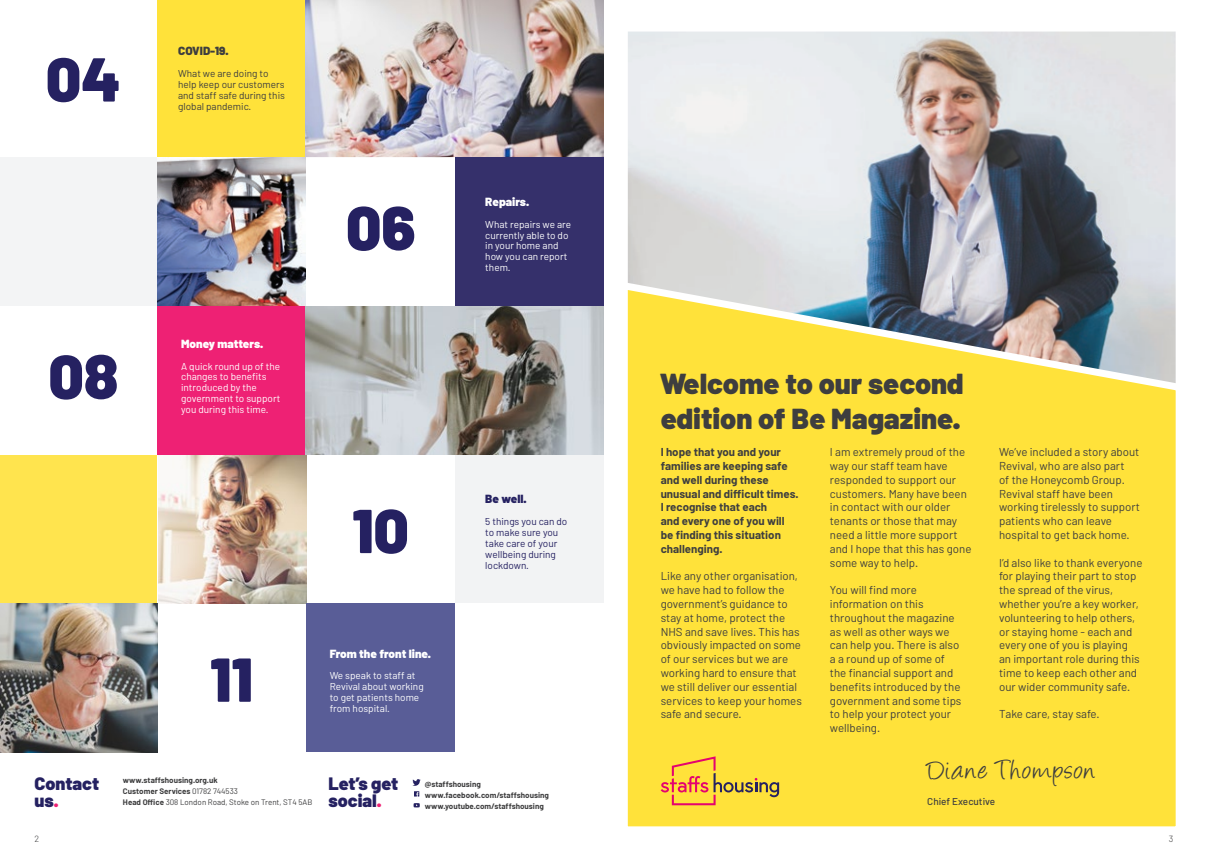
<style>
.page{position:relative;width:1208px;height:859px;background:#fff}
.page>*{position:absolute;margin:0;border:0;box-sizing:border-box;transform-origin:0 0}
.t1{font:900 61.8px "Barlow";color:#252161}
.t2{font:31px "Angelina";letter-spacing:.05em;color:#3e3e3f}
.t3{font:900 29px/34.8px "Barlow";color:#3e3e3f}
.t4{font:900 18px/17px "Barlow";color:#252161}
.t5{font:900 11.8px "Barlow";color:#fff}
.t6{font:900 11.8px "Barlow";color:#3e3e3f}
.t7{font:900 11.8px "Barlow";color:#252161}
.t8{font:11.5px/13.8px "Barlow";color:#3e3e3f}
.t9{font:700 11.5px/13.8px "Barlow";color:#3e3e3f}
.t10{font:10px/10.9px "Barlow";color:#fff}
.t11{font:10px/10.9px "Barlow";color:#3e3e3f}
.t12{font:10px/10.9px "Barlow";color:#252161}
.t13{font:500 10px "Barlow";color:#3e3e3f}
.t14{font:300 9px "Barlow";color:#3e3e3f}
.t15{font:700 8px "Barlow";color:#3e3e3f}
.t16{font:8px "Barlow";color:#3e3e3f}
.s1{color:#ee2174}
.s2{font-weight:400}
.s3{font-weight:700}
</style>
<div class="page">
<div style="left:455px;top:455px;width:149px;height:148px;background:#f2f3f4"></div>
<div style="left:157px;top:0;width:149px;height:157px;background:#ffe23a"></div>
<img style="left:306px;top:0;width:298px;height:157px">
<div style="left:0;top:157px;width:157px;height:149px;background:#f2f3f4"></div>
<img style="left:157px;top:157px;width:149px;height:149px">
<img style="left:158px;top:455px;width:149px;height:148px">
<div style="left:455px;top:157px;width:149px;height:149px;background:#35306b"></div>
<div style="left:157px;top:306px;width:149px;height:149px;background:#ee2174"></div>
<img style="left:306px;top:306px;width:298px;height:149px">
<div style="left:0;top:455px;width:157px;height:148px;background:#ffe44e"></div>
<img style="left:0;top:603px;width:157px;height:149px">
<div style="left:306px;top:603px;width:149px;height:149px;background:#595d97"></div>
<img style="left:628px;top:32px;width:547px;height:245px">
<svg style="left:627px;top:277px;width:549px;height:550px;background:#f3db48"></svg>
<svg style="left:412px;top:779px;width:8px;height:17px"></svg>
<svg style="left:413px;top:803px;width:7px;height:4px"></svg>
<svg style="left:660px;top:756px;width:119px;height:49px;background:#eec141"></svg>
<p class="t1" style="left:46px;top:41px;width:77px">04</p>
<p class="t1" style="left:48px;top:338px;width:71px">08</p>
<p class="t6" style="left:178px;top:43px;width:52px">COVID-19.</p>
<p class="t11" style="left:178px;top:68px;width:108px">What we are doing to help keep our customers and staff safe during this global pandemic.</p>
<p class="t5" style="left:181px;top:336px;width:84px">Money matters.</p>
<p class="t10" style="left:181px;top:360px;width:101px">A quick round up of the changes to benefits introduced by the government to support you during this time.</p>
<p class="t1" style="left:210px;top:641px;width:44px">11</p>
<p class="t1" style="left:346px;top:190px;width:71px">06</p>
<p class="t1" style="left:353px;top:492px;width:58px">10</p>
<p class="t5" style="left:330px;top:646px;width:103px">From the front line.</p>
<p class="t10" style="left:330px;top:670px;width:95px">We speak to staff at<br>Revival about working to get patients home from hospital.</p>
<p class="t5" style="left:485px;top:194px;width:45px">Repairs.</p>
<p class="t10" style="left:485px;top:218px;width:87px">What repairs we are currently able to do in your home and how you can report them.</p>
<p class="t7" style="left:485px;top:491px;width:43px">Be well.</p>
<p class="t12" style="left:485px;top:516px;width:84px">5 things you can do to make sure you take care of your wellbeing during lockdown.</p>
<p class="t4" style="left:35px;top:775px;width:66px">Contact us<span class="s1">.</span></p>
<p class="t4" style="left:328px;top:775px;width:71px">Let’s get</p>
<p class="t15" style="left:123px;top:775px;width:96px">www.staffshousing.org.uk</p>
<p class="t15" style="left:123px;top:786px;width:116px">Customer Services <span class="s2">01782 744533</span></p>
<p class="t16" style="left:123px;top:797px;width:191px"><span class="s3">Head Office</span> 308 London Road, Stoke on Trent, ST4 5AB</p>
<p class="t4" style="left:328px;top:792px;width:55px">social<span class="s1">.</span></p>
<p class="t15" style="left:425px;top:779px;width:57px">@staffshousing</p>
<p class="t15" style="left:425px;top:790px;width:126px">www.facebook.com/staffshousing</p>
<p class="t15" style="left:425px;top:801px;width:121px">www.youtube.com/staffshousing</p>
<p class="t3" style="left:660px;top:367px;width:303px">Welcome to our second edition of Be Magazine.</p>
<p class="t9" style="left:660px;top:445px;width:139px">I hope that you and your families are keeping safe and well during these unusual and difficult times.<br>I recognise that each<br>and every one of you will be finding this situation challenging.</p>
<p class="t8" style="left:660px;top:569px;width:143px">Like any other organisation, we have had to follow the government’s guidance to stay at home, protect the<br>NHS and save lives. This has obviously impacted on some of our services but we are working hard to ensure that we still deliver our essential services to keep your homes safe and secure.</p>
<p class="t8" style="left:830px;top:445px;width:143px">I am extremely proud of the way our staff team have responded to support our customers. Many have been in contact with our older tenants or those that may need a little more support and I hope that this has gone some way to help.</p>
<p class="t8" style="left:830px;top:583px;width:133px">You will find more information on this throughout the magazine as well as other ways we can help you. There is also a a round up of some of the financial support and benefits introduced by the government and some tips to help your protect your wellbeing.</p>
<p class="t8" style="left:999px;top:445px;width:142px">We’ve included a story about<br>Revival, who are also part<br>of the Honeycomb Group.<br>Revival staff have been working tirelessly to support patients who can leave hospital to get back home.</p>
<p class="t8" style="left:999px;top:555px;width:145px">I’d also like to thank everyone for playing their part to stop the spread of the virus, whether you’re a key worker, volunteering to help others, or staying home - each and every one of you is playing an important role during this time to keep each other and our wider community safe.</p>
<p class="t8" style="left:999px;top:707px;width:102px">Take care, stay safe.</p>
<p class="t2" style="left:927px;top:756px;width:169px">Diane Thompson</p>
<p class="t13" style="left:927px;top:795px;width:69px">Chief Executive</p>
<p class="t14" style="left:34px;top:833px;width:6px">2</p>
<p class="t14" style="left:1168px;top:833px;width:6px">3</p>
</div>
